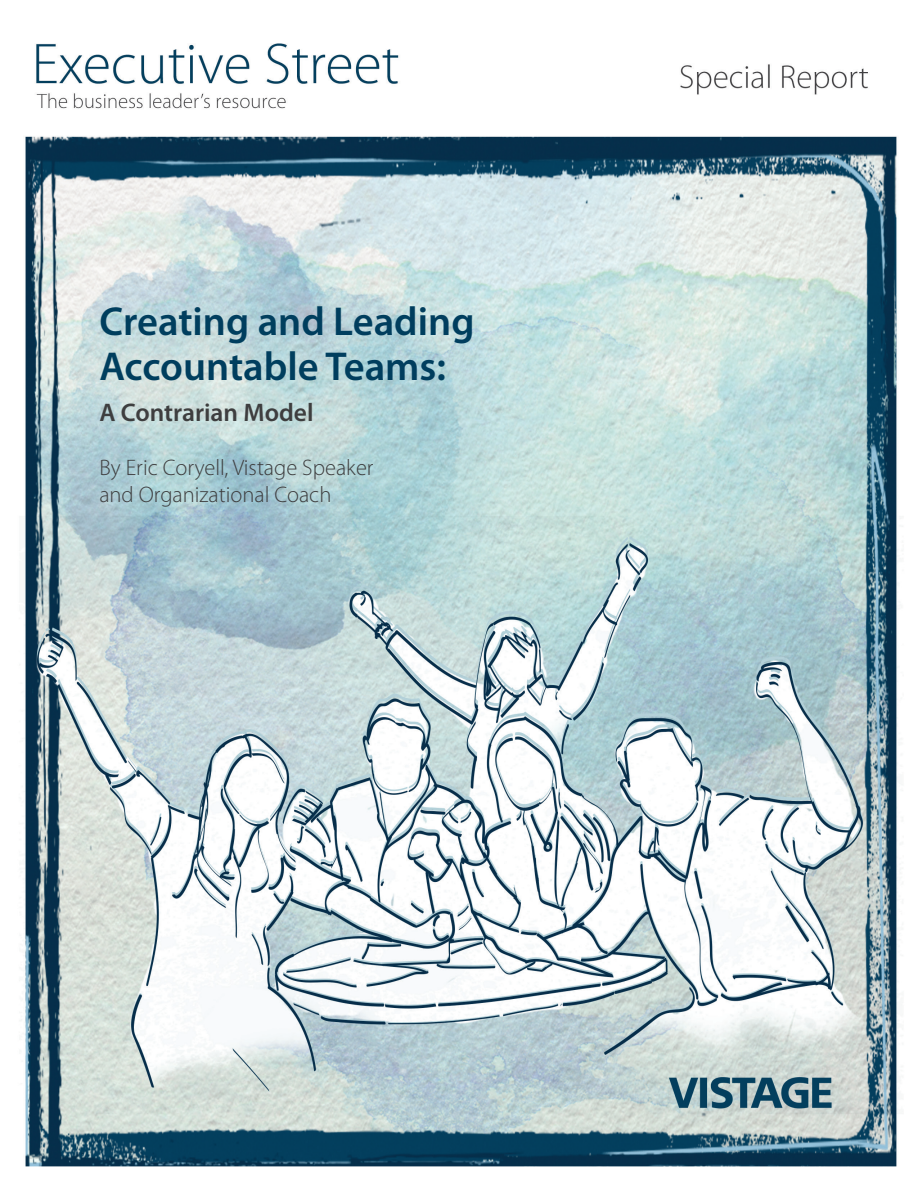
<style>
.page{position:relative;width:918px;height:1188px;background:#fff}
.page>*{position:absolute;margin:0;border:0;box-sizing:border-box;transform-origin:0 0}
.t1{font:600 40.5px/45px "Myriad Pro";color:#003e5e}
.t2{font:600 25.5px "Myriad Pro";color:#3e3e3f}
.t3{font:300 22.5px/27px "Myriad Pro";color:#3e3e3f}
</style>
<div class="page">
<img style="left:20px;top:43px;width:883px;height:1124px">
<h1 class="t1" style="left:99px;top:298px;width:377px">Creating and Leading<br>Accountable Teams:</h1>
<p class="t2" style="left:99px;top:396px;width:216px">A Contrarian Model</p>
<p class="t3" style="left:99px;top:454px;width:276px">By Eric Coryell, Vistage Speaker and Organizational Coach</p>
</div>
